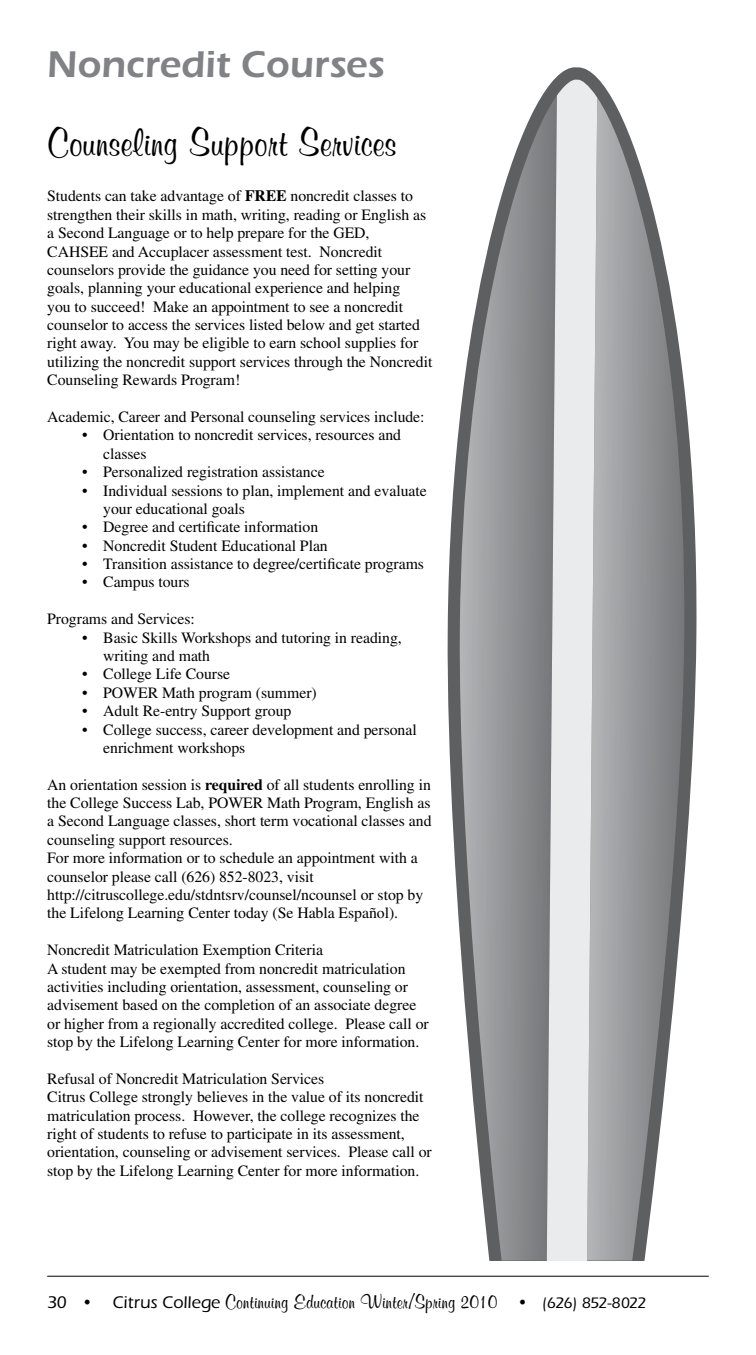
<style>
.page{position:relative;width:756px;height:1355px;background:#fff}
.page>*{position:absolute;margin:0;border:0;box-sizing:border-box;transform-origin:0 0}
.t1{font:42px "Mural Script DTC";color:#000}
.t2{font:38.5px "Eras Demi DTC";color:#808285}
.t3{font:21px "Mural Script DTC";color:#000}
.t4{font:15.75px/18.4px "Times";letter-spacing:-.005em;color:#000}
.s1{font-weight:700}
.s2{font-family:"Eras Medium DTC";font-size:17.5px}
.s3{font-family:"Eras Medium DTC";font-size:15.75px}
</style>
<div class="page">
<hr style="left:47px;top:1275px;width:662px;height:1px;background:#000">
<svg style="left:448px;top:67px;width:248px;height:842px"></svg>
<svg style="left:458px;top:95px;width:88px;height:1165px;background:#9b9d9f"></svg>
<svg style="left:597px;top:98px;width:89px;height:1162px"></svg>
<svg style="left:546px;top:80px;width:51px;height:1180px;background:#d5d6d7"></svg>
<h2 class="t2" style="left:47px;top:41px;width:339px">Noncredit Courses</h2>
<h1 class="t1" style="left:47px;top:119px;width:351px">Counseling Support Services</h1>
<p class="t4" style="left:47px;top:187px;width:387px">Students can take advantage of <span class="s1">FREE</span> noncredit classes to strengthen their skills in math, writing, reading or English as a Second Language or to help prepare for the GED, CAHSEE and Accuplacer assessment test. Noncredit counselors provide the guidance you need for setting your goals, planning your educational experience and helping<br>you to succeed! Make an appointment to see a noncredit counselor to access the services listed below and get started right away. You may be eligible to earn school supplies for utilizing the noncredit support services through the Noncredit Counseling Rewards Program!</p>
<p class="t4" style="left:47px;top:407px;width:379px">Academic, Career and Personal counseling services include:</p>
<p class="t4" style="left:103px;top:426px;width:299px;text-indent:-21px">• Orientation to noncredit services, resources and classes</p>
<p class="t4" style="left:82px;top:462px;width:244px">• Personalized registration assistance</p>
<p class="t4" style="left:103px;top:481px;width:325px;text-indent:-21px">• Individual sessions to plan, implement and evaluate your educational goals</p>
<p class="t4" style="left:82px;top:518px;width:237px">• Degree and certificate information</p>
<p class="t4" style="left:82px;top:536px;width:247px">• Noncredit Student Educational Plan</p>
<p class="t4" style="left:82px;top:554px;width:343px">• Transition assistance to degree/certificate programs</p>
<p class="t4" style="left:82px;top:573px;width:109px">• Campus tours</p>
<p class="t4" style="left:47px;top:609px;width:149px">Programs and Services:</p>
<p class="t4" style="left:103px;top:628px;width:300px;text-indent:-21px">• Basic Skills Workshops and tutoring in reading, writing and math</p>
<p class="t4" style="left:82px;top:665px;width:149px">• College Life Course</p>
<p class="t4" style="left:82px;top:683px;width:236px">• POWER Math program (summer)</p>
<p class="t4" style="left:82px;top:701px;width:211px">• Adult Re-entry Support group</p>
<p class="t4" style="left:103px;top:720px;width:315px;text-indent:-21px">• College success, career development and personal enrichment workshops</p>
<p class="t4" style="left:47px;top:775px;width:386px">An orientation session is <span class="s1">required</span> of all students enrolling in the College Success Lab, POWER Math Program, English as a Second Language classes, short term vocational classes and counseling support resources.<br>For more information or to schedule an appointment with a counselor please call (626) 852-8023, visit http://citruscollege.edu/stdntsrv/counsel/ncounsel or stop by the Lifelong Learning Center today (Se Habla Español).</p>
<p class="t4" style="left:47px;top:940px;width:383px">Noncredit Matriculation Exemption Criteria<br>A student may be exempted from noncredit matriculation activities including orientation, assessment, counseling or advisement based on the completion of an associate degree or higher from a regionally accredited college. Please call or stop by the Lifelong Learning Center for more information.</p>
<p class="t4" style="left:47px;top:1069px;width:386px">Refusal of Noncredit Matriculation Services<br>Citrus College strongly believes in the value of its noncredit matriculation process. However, the college recognizes the right of students to refuse to participate in its assessment, orientation, counseling or advisement services. Please call or stop by the Lifelong Learning Center for more information.</p>
<h3 class="t3" style="left:47px;top:1289px;width:601px"><span class="s2">30 • Citrus College</span> Continuing Education Winter/Spring 2010 <span class="s2">•</span> <span class="s3">(626) 852-8022</span></h3>
</div>
